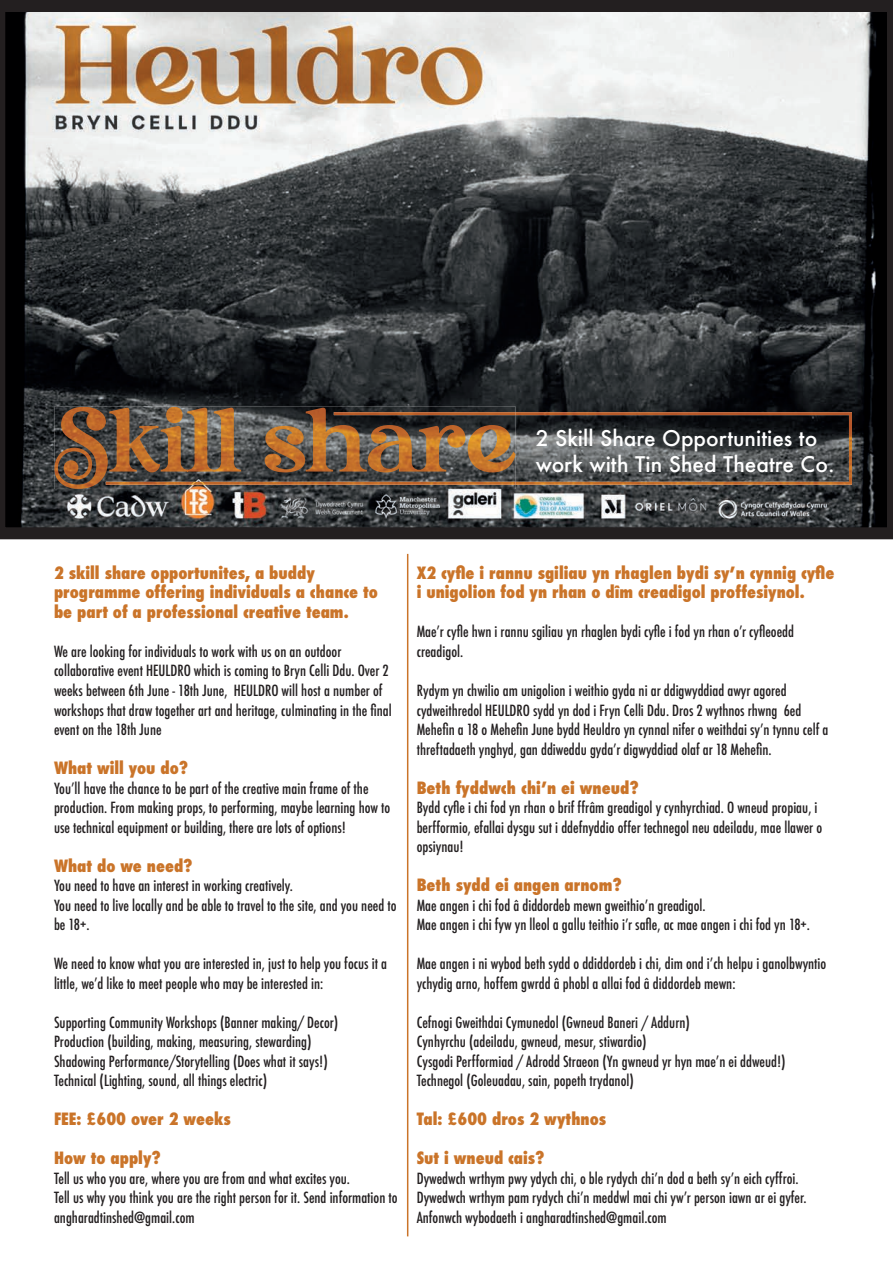
<style>
.page{position:relative;width:893px;height:1263px;background:#fff}
.page>*{position:absolute;margin:0;border:0;box-sizing:border-box;transform-origin:0 0}
.t1{font:500 21px/25.2px "Futura";color:#fff}
.t2{font:800 condensed 16.5px/19.5px "Futura";color:#ca7429}
.t3{font:500 condensed 15px/19.5px "Futura";color:#231f20}
</style>
<div class="page">
<svg style="left:0;top:0;width:893px;height:539px"></svg>
<img style="left:54px;top:407px;width:462px;height:82px">
<img style="left:516px;top:412px;width:336px;height:73px">
<img style="left:106px;top:412px;width:410px;height:73px">
<hr style="left:407px;top:554px;width:1px;height:682px;background:#ca7429">
<h1 class="t1" style="left:536px;top:426px;width:300px">2 Skill Share Opportunities to work with Tin Shed Theatre Co.</h1>
<p class="t2" style="left:54px;top:563px;width:325px">2 skill share opportunites, a buddy programme offering individuals a chance to be part of a professional creative team.</p>
<p class="t3" style="left:54px;top:642px;width:339px">We are looking for individuals to work with us on an outdoor collaborative event HEULDRO which is coming to Bryn Celli Ddu. Over 2 weeks between 6th June - 18th June, HEULDRO will host a number of workshops that draw together art and heritage, culminating in the final event on the 18th June</p>
<p class="t2" style="left:54px;top:758px;width:136px">What will you do?</p>
<p class="t3" style="left:54px;top:778px;width:338px">Youʼll have the chance to be part of the creative main frame of the production. From making props, to performing, maybe learning how to use technical equipment or building, there are lots of options!</p>
<p class="t2" style="left:54px;top:856px;width:140px">What do we need?</p>
<p class="t3" style="left:54px;top:876px;width:344px">You need to have an interest in working creatively.<br>You need to live locally and be able to travel to the site, and you need to be 18+.</p>
<p class="t3" style="left:54px;top:954px;width:334px">We need to know what you are interested in, just to help you focus it a little, weʼd like to meet people who may be interested in:</p>
<p class="t3" style="left:54px;top:1012px;width:286px">Supporting Community Workshops (Banner making/ Decor)<br>Production (building, making, measuring, stewarding)<br>Shadowing Performance/Storytelling (Does what it says!)<br>Technical (Lighting, sound, all things electric)</p>
<p class="t2" style="left:54px;top:1109px;width:178px">FEE: £600 over 2 weeks</p>
<p class="t2" style="left:54px;top:1148px;width:109px">How to apply?</p>
<p class="t3" style="left:54px;top:1168px;width:345px">Tell us who you are, where you are from and what excites you.<br>Tell us why you think you are the right person for it. Send information to angharadtinshed@gmail.com</p>
<p class="t2" style="left:417px;top:563px;width:419px">X2 cyfle i rannu sgiliau yn rhaglen bydi syʼn cynnig cyfle i unigolion fod yn rhan o dîm creadigol proffesiynol.</p>
<p class="t3" style="left:417px;top:622px;width:379px">Maeʼr cyfle hwn i rannu sgiliau yn rhaglen bydi cyfle i fod yn rhan oʼr cyfleoedd creadigol.</p>
<p class="t3" style="left:417px;top:681px;width:413px">Rydym yn chwilio am unigolion i weithio gyda ni ar ddigwyddiad awyr agored cydweithredol HEULDRO sydd yn dod i Fryn Celli Ddu. Dros 2 wythnos rhwng 6ed Mehefin a 18 o Mehefin June bydd Heuldro yn cynnal nifer o weithdai syʼn tynnu celf a threftadaeth ynghyd, gan ddiweddu gydaʼr digwyddiad olaf ar 18 Mehefin.</p>
<p class="t2" style="left:417px;top:778px;width:224px">Beth fyddwch chiʼn ei wneud?</p>
<p class="t3" style="left:417px;top:798px;width:407px">Bydd cyfle i chi fod yn rhan o brif ffrâm greadigol y cynhyrchiad. O wneud propiau, i berfformio, efallai dysgu sut i ddefnyddio offer technegol neu adeiladu, mae llawer o opsiynau!</p>
<p class="t2" style="left:417px;top:875px;width:207px">Beth sydd ei angen arnom?</p>
<p class="t3" style="left:417px;top:895px;width:395px">Mae angen i chi fod â diddordeb mewn gweithioʼn greadigol.<br>Mae angen i chi fyw yn lleol a gallu teithio iʼr safle, ac mae angen i chi fod yn 18+.</p>
<p class="t3" style="left:417px;top:954px;width:411px">Mae angen i ni wybod beth sydd o ddiddordeb i chi, dim ond iʼch helpu i ganolbwyntio ychydig arno, hoffem gwrdd â phobl a allai fod â diddordeb mewn:</p>
<p class="t3" style="left:417px;top:1012px;width:370px">Cefnogi Gweithdai Cymunedol (Gwneud Baneri / Addurn)<br>Cynhyrchu (adeiladu, gwneud, mesur, stiwardio)<br>Cysgodi Perfformiad / Adrodd Straeon (Yn gwneud yr hyn maeʼn ei ddweud!)<br>Technegol (Goleuadau, sain, popeth trydanol)</p>
<p class="t2" style="left:417px;top:1109px;width:191px">Tal: £600 dros 2 wythnos</p>
<p class="t2" style="left:417px;top:1148px;width:130px">Sut i wneud cais?</p>
<p class="t3" style="left:417px;top:1168px;width:391px">Dywedwch wrthym pwy ydych chi, o ble rydych chiʼn dod a beth syʼn eich cyffroi.<br>Dywedwch wrthym pam rydych chiʼn meddwl mai chi ywʼr person iawn ar ei gyfer.<br>Anfonwch wybodaeth i angharadtinshed@gmail.com</p>
</div>
